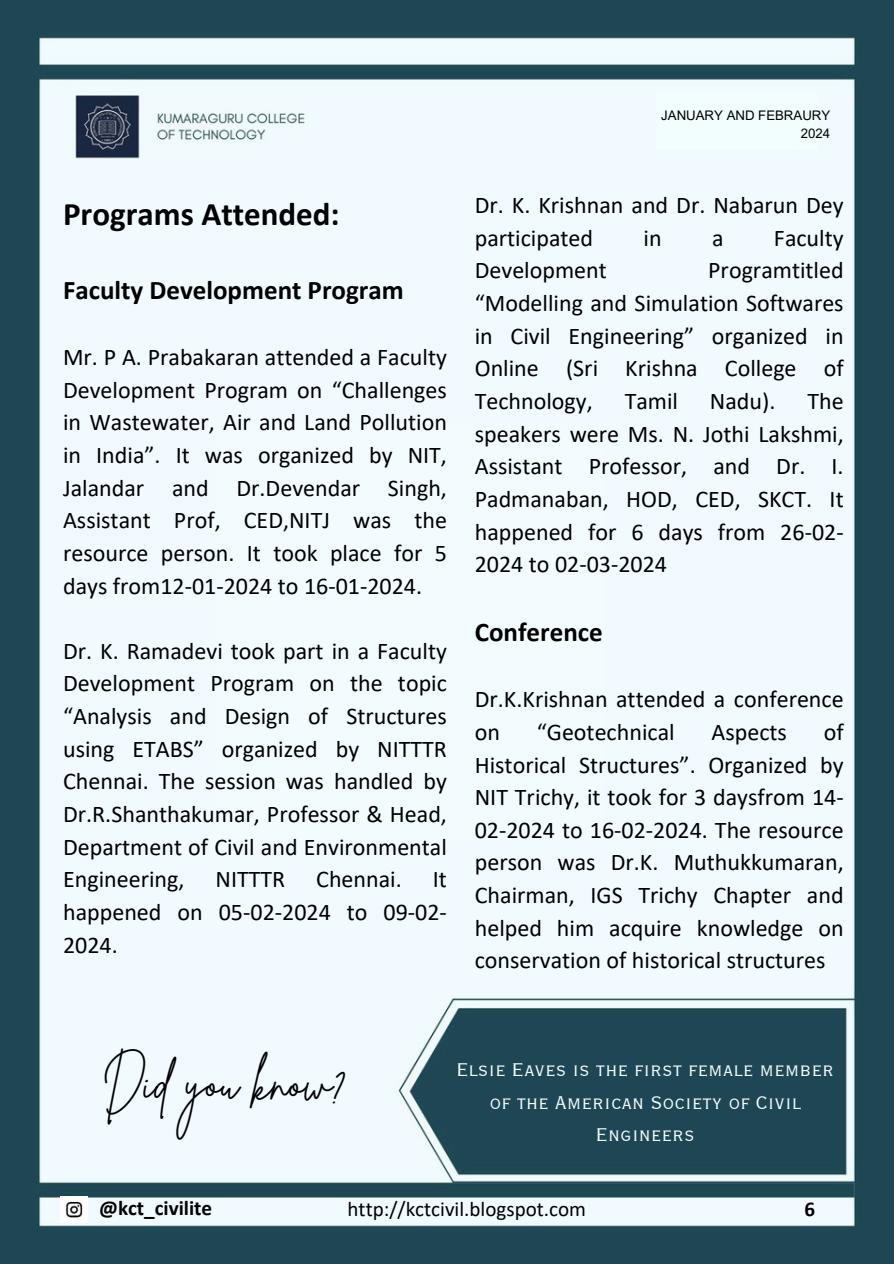
<style>
.page{position:relative;width:894px;height:1264px;background:#fff}
.page>*{position:absolute;margin:0;border:0;box-sizing:border-box;transform-origin:0 0}
.t1{font:48px "Brittany Signature";color:#000}
.t2{font:700 33px "Calibri";color:#000}
.t3{font:700 27px "Calibri";color:#000}
.t4{font:24px/32.7px "Calibri";color:#000;text-align:justify}
.t5{font:24px/32.7px "Copperplate Gothic LT Pro 29 BC";color:#f2fefe;text-align:center}
.t6{font:21px "Calibri";color:#000}
.t7{font:700 21px "Calibri";color:#000}
.t8{font:13.2px "Arial MT Pro";color:#000}
</style>
<div class="page">
<img style="left:0;top:0;width:893px;height:1263px">
<img style="left:60px;top:1196px;width:27px;height:26px">
<div style="left:215px;top:424px;width:388px;height:415px;background:#f2fcfe"></div>
<div style="left:656px;top:93px;width:161px;height:57px;background:#f2fefe"></div>
<h4 class="t2" style="left:63px;top:201px;width:278px">Programs Attended:</h4>
<h2 class="t3" style="left:63px;top:278px;width:342px">Faculty Development Program</h2>
<h3 class="t4" style="left:63px;top:343px;width:385px">Mr. P A. Prabakaran attended a Faculty Development Program on “Challenges in Wastewater, Air and Land Pollution in India”. It was organized by NIT, Jalandar and Dr.Devendar Singh, Assistant Prof, CED,NITJ was the resource person. It took place for 5 days from12-01-2024 to 16-01-2024.</h3>
<h4 class="t4" style="left:63px;top:636px;width:385px">Dr. K. Ramadevi took part in a Faculty Development Program on the topic “Analysis and Design of Structures using ETABS” organized by NITTTR Chennai. The session was handled by Dr.R.Shanthakumar, Professor &amp; Head, Department of Civil and Environmental Engineering,</h4>
<h4 class="t4" style="left:215px;top:865px;width:71px">NITTTR</h4>
<h4 class="t4" style="left:316px;top:865px;width:87px">Chennai.</h4>
<h4 class="t4" style="left:63px;top:865px;width:385px;text-indent:369px">It happened on 05-02-2024 to 09-02- 2024.</h4>
<p class="t8" style="left:661px;top:111px;width:170px">JANUARY AND FEBRAURY</p>
<h5 class="t8" style="left:800px;top:128px;width:31px">2024</h5>
<h4 class="t4" style="left:474px;top:191px;width:370px">Dr. K. Krishnan and Dr. Nabarun Dey participated</h4>
<h4 class="t4" style="left:643px;top:223px;width:20px">in</h4>
<h4 class="t4" style="left:712px;top:223px;width:13px">a</h4>
<h4 class="t4" style="left:773px;top:223px;width:71px">Faculty</h4>
<h4 class="t4" style="left:474px;top:256px;width:370px;text-indent:233px">Programtitled “Modelling and Simulation Softwares in Civil Engineering” organized in Online (Sri Krishna College of Technology,</h4>
<h4 class="t4" style="left:474px;top:256px;width:133px">Development</h4>
<h4 class="t4" style="left:624px;top:386px;width:55px">Tamil</h4>
<h4 class="t4" style="left:709px;top:386px;width:67px">Nadu).</h4>
<h4 class="t4" style="left:474px;top:386px;width:370px;text-indent:332px">The speakers were Ms. N. Jothi Lakshmi, Assistant Professor, and Dr. I.<br>Padmanaban, HOD, CED, SKCT. It happened for 6 days from 26-02- 2024 to 02-03-2024</h4>
<h1 class="t3" style="left:474px;top:620px;width:129px">Conference</h1>
<h4 class="t4" style="left:474px;top:685px;width:370px">Dr.K.Krishnan attended a conference on</h4>
<h4 class="t4" style="left:474px;top:717px;width:370px;text-indent:349px">of Historical Structures”. Organized by NIT Trichy, it took for 3 daysfrom 14- 02-2024 to 16-02-2024. The resource person was Dr.K. Muthukkumaran, Chairman, IGS Trichy Chapter and helped him acquire knowledge on conservation of historical structures</h4>
<h4 class="t4" style="left:536px;top:717px;width:139px">“Geotechnical</h4>
<h4 class="t4" style="left:711px;top:717px;width:77px">Aspects</h4>
<h6 class="t1" style="left:102px;top:1051px;width:246px">Did you know?</h6>
<p class="t5" style="left:456px;top:1054px;width:379px">Elsie Eaves is the first female member of the American Society of Civil<br>Engineers</p>
<p class="t7" style="left:99px;top:1198px;width:114px">@kct_civilite</p>
<h4 class="t6" style="left:347px;top:1199px;width:240px">http://kctcivil.blogspot.com</h4>
<h3 class="t7" style="left:804px;top:1199px;width:12px">6</h3>
</div>
